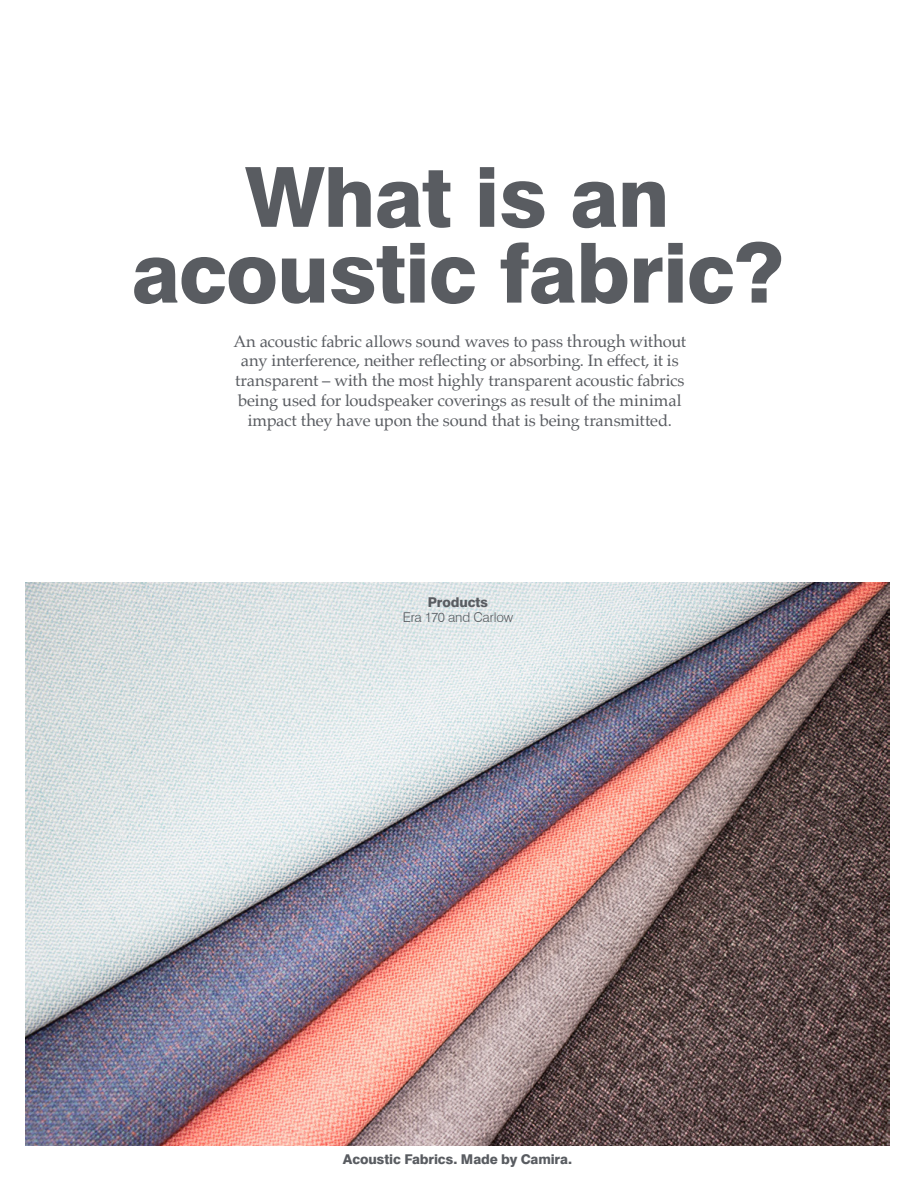
<style>
.page{position:relative;width:915px;height:1191px;background:#fff}
.page>*{position:absolute;margin:0;border:0;box-sizing:border-box;transform-origin:0 0}
.t1{font:800 82.95px/75.8px "Swiss 721 BT";letter-spacing:-.01em;color:#595c61;text-align:center}
.t2{font:16.5px/19.8px "Palatino";letter-spacing:-.01em;color:#595c61;text-align:center}
.t3{font:800 13.5px "Swiss 721 BT";letter-spacing:-.01em;color:#595c61}
.t4{font:300 13.5px "Swiss 721 BT";letter-spacing:-.01em;color:#595c61}
</style>
<div class="page">
<img style="left:26px;top:582px;width:863px;height:563px">
<h1 class="t1" style="left:131px;top:159px;width:653px">What is an acoustic fabric?</h1>
<p class="t2" style="left:233px;top:331px;width:454px">An acoustic fabric allows sound waves to pass through without any interference, neither reflecting or absorbing. In effect, it is transparent – with the most highly transparent acoustic fabrics being used for loudspeaker coverings as result of the minimal impact they have upon the sound that is being transmitted.</p>
<p class="t3" style="left:427px;top:594px;width:62px">Products</p>
<p class="t4" style="left:402px;top:609px;width:112px">Era 170 and Carlow</p>
<p class="t3" style="left:343px;top:1151px;width:230px">Acoustic Fabrics. Made by Camira.</p>
</div>
